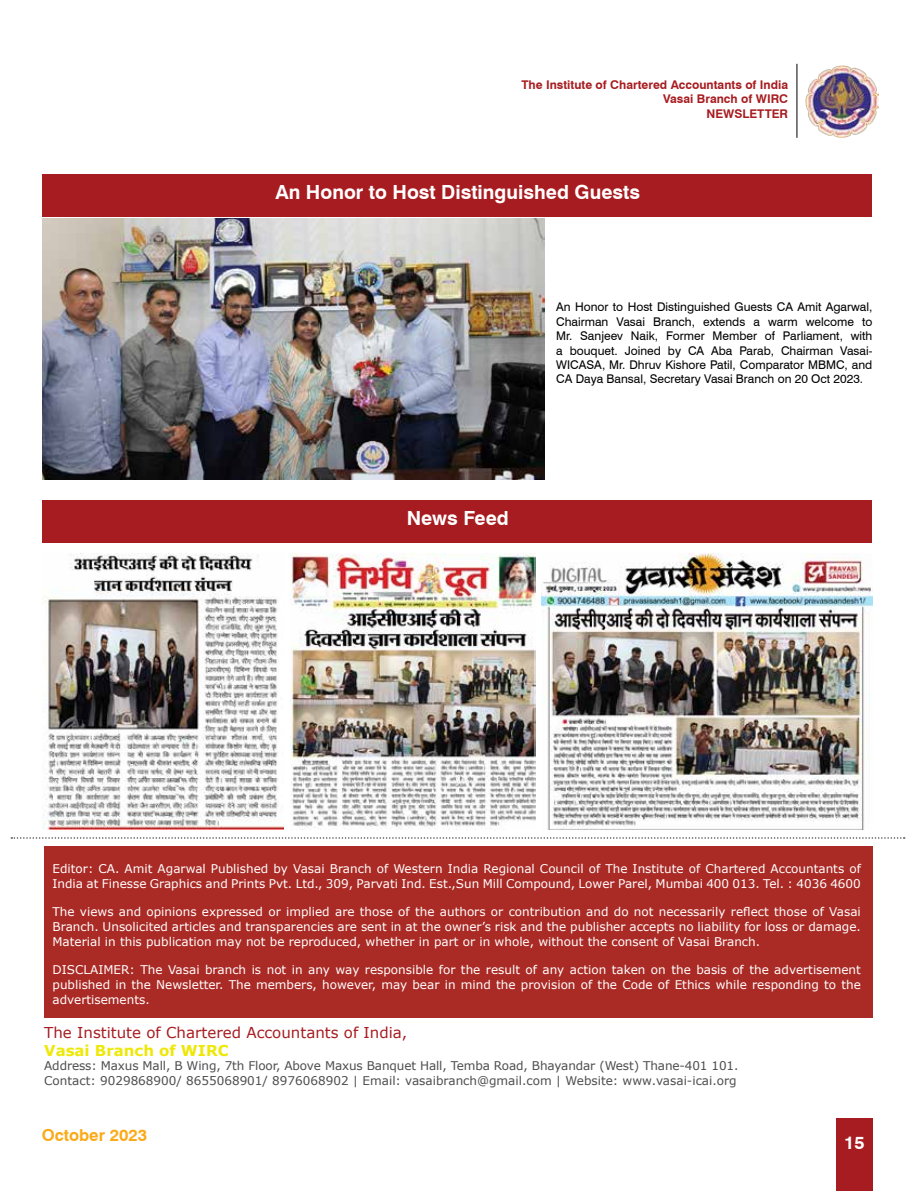
<style>
.page{position:relative;width:915px;height:1191px;background:#fff}
.page>*{position:absolute;margin:0;border:0;box-sizing:border-box;transform-origin:0 0}
.t1{font:700 19.5px "Swiss 721 BT";color:#fff}
.t2{font:700 18px "Swiss 721 BT";color:#fff}
.t3{font:700 16.5px "Swiss 721 BT";color:#fbaa19}
.t4{font:15px "Verdana";color:#a71c20}
.t5{font:700 15px "Verdana";color:#eee809}
.t6{font:12px/15px "Verdana";color:#fff;text-align:justify}
.t7{font:12px/14.4px "Swiss 721 BT";color:#000;text-align:justify}
.t8{font:12px/14.4px "Verdana";letter-spacing:-.01em;color:#4d4d4f}
.t9{font:700 12px/14.4px "Swiss 721 BT";color:#a71c20;text-align:right}
</style>
<div class="page">
<div style="left:836px;top:1118px;width:36px;height:73px;background:#a71c20"></div>
<img style="left:805px;top:65px;width:72px;height:73px">
<hr style="left:796px;top:64px;width:1px;height:74px;background:#000">
<div style="left:43px;top:500px;width:829px;height:43px;background:#a71c20"></div>
<div style="left:42px;top:174px;width:830px;height:43px;background:#a71c20"></div>
<div style="left:44px;top:846px;width:828px;height:171px;background:#aa2a25"></div>
<svg style="left:11px;top:837px;width:893px;height:1px"></svg>
<img style="left:290px;top:554px;width:245px;height:275px">
<img style="left:43px;top:554px;width:240px;height:275px">
<img style="left:541px;top:554px;width:331px;height:275px">
<img style="left:42px;top:218px;width:502px;height:261px">
<p class="t9" style="left:521px;top:77px;width:268px">The Institute of Chartered Accountants of India<br>Vasai Branch of WIRC<br>NEWSLETTER</p>
<h1 class="t1" style="left:275px;top:180px;width:366px">An Honor to Host Distinguished Guests</h1>
<p class="t7" style="left:556px;top:300px;width:317px">An Honor to Host Distinguished Guests CA Amit Agarwal, Chairman Vasai Branch, extends a warm welcome to Mr. Sanjeev Naik, Former Member of Parliament, with a bouquet. Joined by CA Aba Parab, Chairman Vasai-WICASA, Mr. Dhruv Kishore Patil, Comparator MBMC, and CA Daya Bansal, Secretary Vasai Branch on 20 Oct 2023.</p>
<h1 class="t1" style="left:406px;top:506px;width:104px">News Feed</h1>
<p class="t6" style="left:52px;top:861px;width:809px">Editor: CA. Amit Agarwal Published by Vasai Branch of Western India Regional Council of The Institute of Chartered Accountants of<br>India at Finesse Graphics and Prints Pvt. Ltd., 309, Parvati Ind. Est.,Sun Mill Compound, Lower Parel, Mumbai 400 013. Tel. : 4036 4600</p>
<p class="t6" style="left:52px;top:904px;width:809px">The views and opinions expressed or implied are those of the authors or contribution and do not necessarily reflect those of Vasai Branch. Unsolicited articles and transparencies are sent in at the owner’s risk and the publisher accepts no liability for loss or damage.<br>Material in this publication may not be reproduced, whether in part or in whole, without the consent of Vasai Branch.</p>
<p class="t6" style="left:52px;top:962px;width:809px">DISCLAIMER: The Vasai branch is not in any way responsible for the result of any action taken on the basis of the advertisement published in the Newsletter. The members, however, may bear in mind the provision of the Code of Ethics while responding to the advertisements.</p>
<p class="t4" style="left:44px;top:1022px;width:364px">The Institute of Chartered Accountants of India,</p>
<p class="t5" style="left:44px;top:1040px;width:186px">Vasai Branch of WIRC</p>
<p class="t8" style="left:44px;top:1058px;width:695px">Address: Maxus Mall, B Wing, 7th Floor, Above Maxus Banquet Hall, Temba Road, Bhayandar (West) Thane-401 101.<br>Contact: 9029868900/ 8655068901/ 8976068902 | Email: vasaibranch@gmail.com | Website: www.vasai-icai.org</p>
<h3 class="t3" style="left:42px;top:1125px;width:107px">October 2023</h3>
<h2 class="t2" style="left:843px;top:1132px;width:22px">15</h2>
</div>
